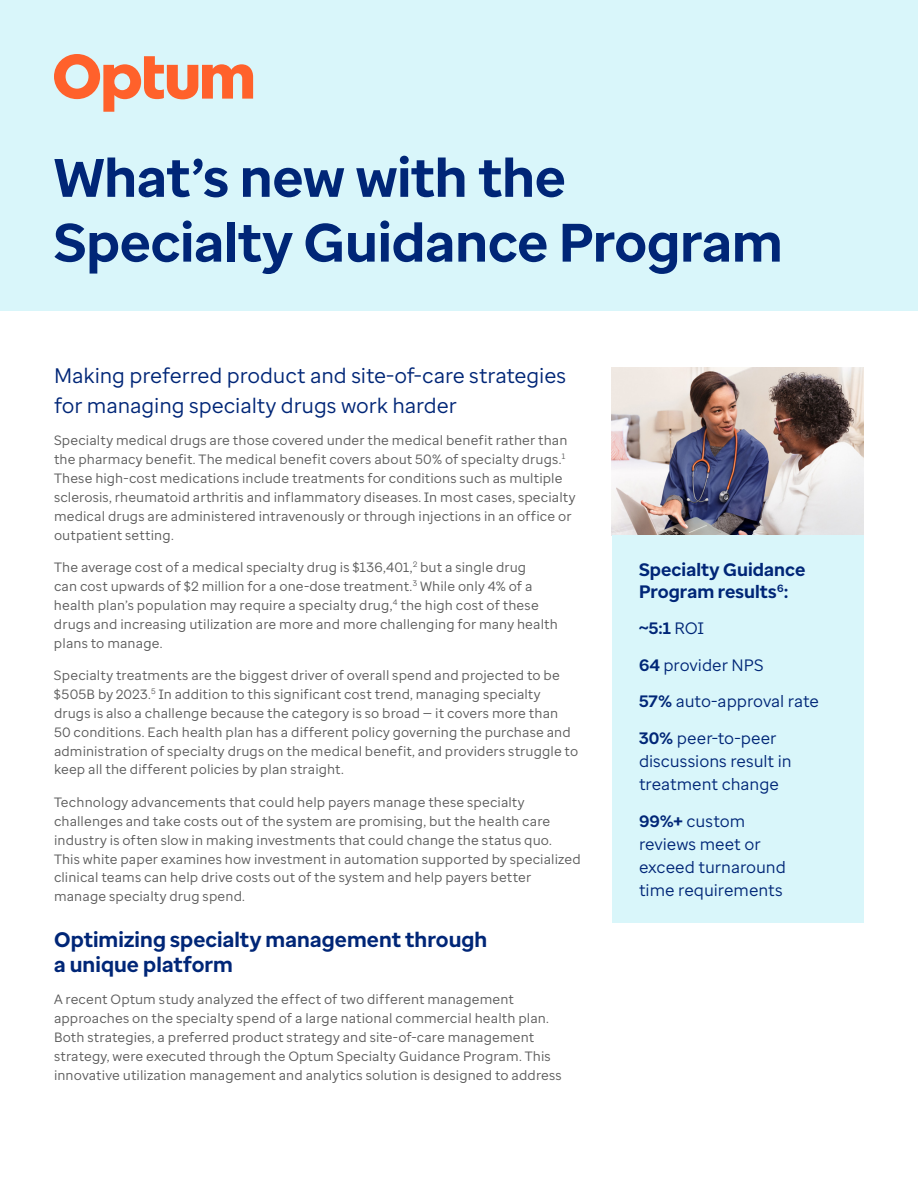
<style>
.page{position:relative;width:918px;height:1188px;background:#fff}
.page>*{position:absolute;margin:0;border:0;box-sizing:border-box;transform-origin:0 0}
.t1{font:700 54px/64.8px "Optum Sans";letter-spacing:-.005em;color:#002677}
.t2{font:21px/29.4px "Optum Sans";letter-spacing:-.005em;color:#002677}
.t3{font:700 21px/25.2px "Optum Sans";letter-spacing:.005em;color:#002677}
.t4{font:700 18px/21.6px "Optum Sans";letter-spacing:.005em;color:#002677}
.t5{font:16.5px/23.1px "Optum Sans";color:#002677}
.t6{font:700 16.5px "Optum Sans";color:#002677}
.t7{font:13.5px/18.9px "Optum Sans";letter-spacing:.01em;color:#5a5a5a}
.s1{font-weight:400}
.s2{font-weight:700}
</style>
<div class="page">
<div style="left:0;top:0;width:918px;height:310px;background:#d9f6fa"></div>
<img style="left:612px;top:367px;width:252px;height:168px">
<div style="left:612px;top:535px;width:252px;height:388px;background:#d9f6fa"></div>
<svg style="left:54px;top:54px;width:199px;height:58px"></svg>
<h1 class="t1" style="left:54px;top:146px;width:730px">What’s new with the<br>Specialty Guidance Program</h1>
<h2 class="t2" style="left:54px;top:361px;width:514px">Making preferred product and site-of-care strategies for managing specialty drugs work harder</h2>
<p class="t7" style="left:54px;top:431px;width:523px">Specialty medical drugs are those covered under the medical benefit rather than the pharmacy benefit. The medical benefit covers about 50% of specialty drugs.<sup>1<br></sup>These high-cost medications include treatments for conditions such as multiple sclerosis, rheumatoid arthritis and inflammatory diseases. In most cases, specialty medical drugs are administered intravenously or through injections in an office or outpatient setting.</p>
<p class="t7" style="left:54px;top:558px;width:505px">The average cost of a medical specialty drug is $136,401,<sup>2</sup> but a single drug<br>can cost upwards of $2 million for a one-dose treatment.<sup>3</sup> While only 4% of a health plan’s population may require a specialty drug,<sup>4</sup> the high cost of these drugs and increasing utilization are more and more challenging for many health plans to manage.</p>
<p class="t7" style="left:54px;top:666px;width:526px">Specialty treatments are the biggest driver of overall spend and projected to be $505B by 2023.<sup>5</sup> In addition to this significant cost trend, managing specialty drugs is also a challenge because the category is so broad — it covers more than 50 conditions. Each health plan has a different policy governing the purchase and administration of specialty drugs on the medical benefit, and providers struggle to keep all the different policies by plan straight.</p>
<p class="t7" style="left:54px;top:793px;width:528px">Technology advancements that could help payers manage these specialty challenges and take costs out of the system are promising, but the health care industry is often slow in making investments that could change the status quo.<br>This white paper examines how investment in automation supported by specialized clinical teams can help drive costs out of the system and help payers better manage specialty drug spend.</p>
<h2 class="t3" style="left:54px;top:927px;width:435px">Optimizing specialty management through a unique platform</h2>
<p class="t7" style="left:54px;top:990px;width:509px">A recent Optum study analyzed the effect of two different management approaches on the specialty spend of a large national commercial health plan.<br>Both strategies, a preferred product strategy and site-of-care management strategy, were executed through the Optum Specialty Guidance Program. This innovative utilization management and analytics solution is designed to address</p>
<h3 class="t4" style="left:639px;top:559px;width:168px">Specialty Guidance<br>Program results<sup>6</sup>:</h3>
<p class="t6" style="left:639px;top:618px;width:66px">~5:1 <span class="s1">ROI</span></p>
<p class="t5" style="left:639px;top:653px;width:126px"><span class="s2">64</span> provider NPS</p>
<p class="t5" style="left:639px;top:690px;width:181px"><span class="s2">57%</span> auto-approval rate</p>
<p class="t5" style="left:639px;top:726px;width:154px"><span class="s2">30%</span> peer-to-peer discussions result in treatment change</p>
<p class="t5" style="left:639px;top:809px;width:149px"><span class="s2">99%+</span> custom reviews meet or exceed turnaround time requirements</p>
</div>
